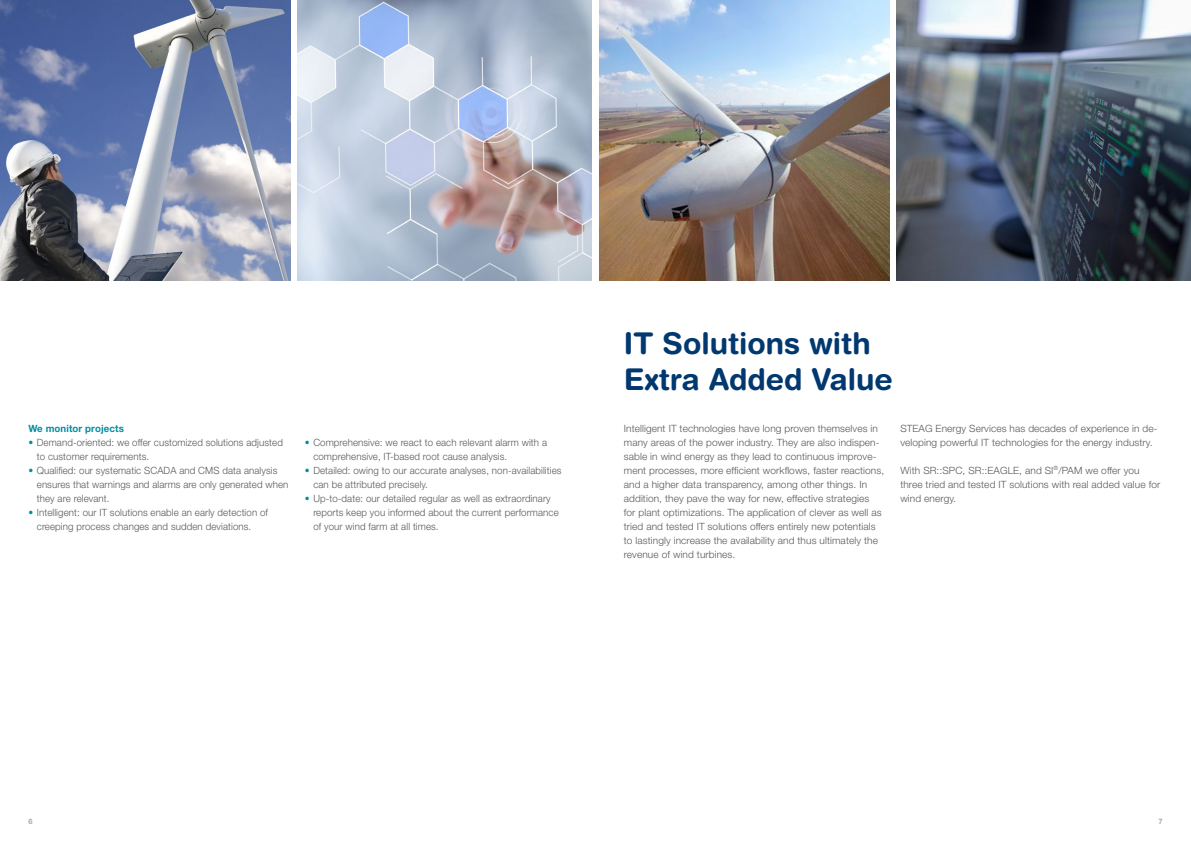
<style>
.page{position:relative;width:1191px;height:842px;background:#fff}
.page>*{position:absolute;margin:0;border:0;box-sizing:border-box;transform-origin:0 0}
.t1{font:700 30px/36px "Helvetica Rounded LT Pro";color:#01386f}
.t2{font:300 10px/14px "Helvetica Neue LT Std";letter-spacing:.01em;color:#57585a}
.t3{font:700 10px "Helvetica Neue LT Std";letter-spacing:.01em;color:#008da2}
.t4{font:700 7.5px "Helvetica Neue LT Std";color:#a8a9ad}
.s1{color:#008da2}
</style>
<div class="page">
<img style="left:599px;top:0;width:290px;height:281px">
<img style="left:298px;top:0;width:294px;height:281px">
<img style="left:0;top:0;width:291px;height:281px">
<img style="left:896px;top:0;width:295px;height:281px">
<p class="t3" style="left:28px;top:422px;width:97px">We monitor projects</p>
<p class="t2" style="left:37px;top:435px;width:247px;text-indent:-9px"><span class="s1">•</span> Demand-oriented: we offer customized solutions adjusted to customer requirements.</p>
<p class="t2" style="left:37px;top:463px;width:253px;text-indent:-9px"><span class="s1">•</span> Qualified: our systematic SCADA and CMS data analysis ensures that warnings and alarms are only generated when they are relevant.</p>
<p class="t2" style="left:37px;top:505px;width:233px;text-indent:-9px"><span class="s1">•</span> Intelligent: our IT solutions enable an early detection of creeping process changes and sudden deviations.</p>
<p class="t2" style="left:313px;top:435px;width:235px;text-indent:-9px"><span class="s1">•</span> Comprehensive: we react to each relevant alarm with a comprehensive, IT-based root cause analysis.</p>
<p class="t2" style="left:313px;top:463px;width:250px;text-indent:-9px"><span class="s1">•</span> Detailed: owing to our accurate analyses, non-availabilities can be attributed precisely.</p>
<p class="t2" style="left:313px;top:491px;width:247px;text-indent:-9px"><span class="s1">•</span> Up-to-date: our detailed regular as well as extraordinary reports keep you informed about the current performance of your wind farm at all times.</p>
<h1 class="t1" style="left:624px;top:324px;width:270px">IT Solutions with<br>Extra Added Value</h1>
<p class="t2" style="left:624px;top:421px;width:262px">Intelligent IT technologies have long proven themselves in many areas of the power industry. They are also indispen&shy;sable in wind energy as they lead to continuous improve&shy;ment processes, more efficient workflows, faster reactions, and a higher data transparency, among other things. In addition, they pave the way for new, effective strategies<br>for plant optimizations. The application of clever as well as tried and tested IT solutions offers entirely new potentials to lastingly increase the availability and thus ultimately the revenue of wind turbines.</p>
<p class="t2" style="left:900px;top:421px;width:259px">STEAG Energy Services has decades of experience in de&shy;veloping powerful IT technologies for the energy industry.</p>
<p class="t2" style="left:900px;top:463px;width:261px">With SR::SPC, SR::EAGLE, and SI<sup>®</sup>/PAM we offer you three tried and tested IT solutions with real added value for wind energy.</p>
<p class="t4" style="left:28px;top:816px;width:6px">6</p>
<p class="t4" style="left:1158px;top:816px;width:6px">7</p>
</div>
